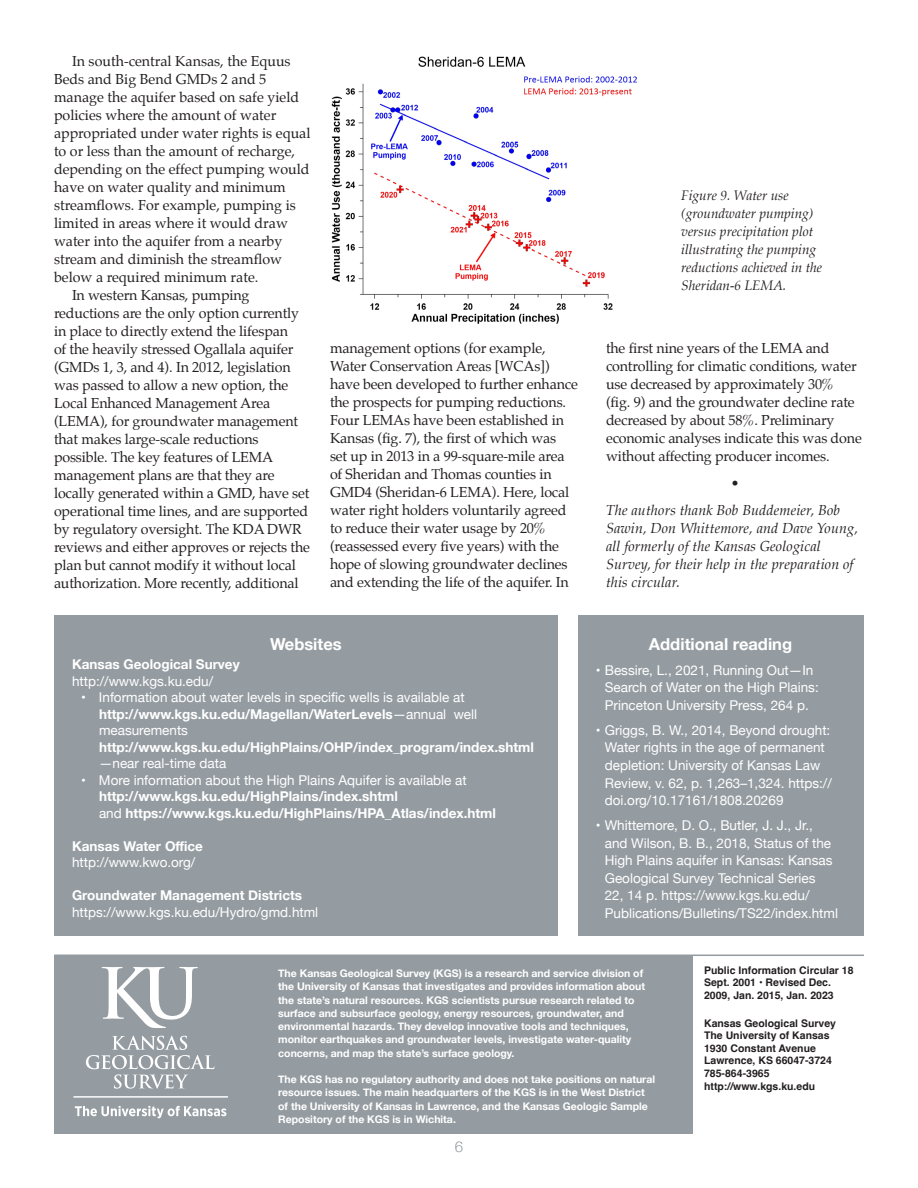
<style>
.page{position:relative;width:918px;height:1188px;background:#fff}
.page>*{position:absolute;margin:0;border:0;box-sizing:border-box;transform-origin:0 0}
.PIC_Header{font:700 16.5px "Helvetica Neue";color:#fff}
.t1{font:300 15px "Helvetica Neue";color:#959ca1}
.PIC_Body_Copy{font:14.25px/18px "Palatino";letter-spacing:-.01em;color:#231f20}
.PIC_Body_First_Graph{font:italic 14.25px/18px "Palatino";letter-spacing:.01em;color:#231f20}
.PIC_Body_First_Graph-2{font:14.25px "Palatino";color:#231f20}
.PIC_Body_First_Graph-3{font:13.5px/17.5px "Helvetica Neue";color:#fff}
.PIC_Body_First_Graph-4{font:700 13.5px/16.5px "Helvetica Neue";color:#fff}
.PIC_Caption{font:italic 13.5px/18px "Palatino";color:#231f20}
.t2{font:700 10.5px/13.2px "Helvetica Neue";color:#fff}
.t3{font:700 10.5px/12.6px "Helvetica";color:#231f20}
.s1{font-weight:700}
.s2{font-weight:400}
</style>
<div class="page">
<div style="left:54px;top:955px;width:639px;height:179px;background:#959ca1"></div>
<svg style="left:86px;top:1036px;width:128px;height:53px"></svg>
<svg style="left:102px;top:967px;width:96px;height:61px"></svg>
<hr style="left:73px;top:1096px;width:155px;height:2px;background:#fff">
<svg style="left:75px;top:1106px;width:151px;height:12px"></svg>
<hr style="left:54px;top:955px;width:810px;height:1px;background:#959ca1">
<div style="left:578px;top:616px;width:285px;height:320px;background:#959ca1"></div>
<div style="left:54px;top:616px;width:504px;height:320px;background:#959ca1"></div>
<img style="left:331px;top:56px;width:306px;height:268px">
<p class="PIC_Body_Copy" style="left:54px;top:52px;width:258px;text-indent:18px">In south-central Kansas, the Equus Beds and Big Bend GMDs 2 and 5 manage the aquifer based on safe yield policies where the amount of water appropriated under water rights is equal to or less than the amount of recharge, depending on the effect pumping would have on water quality and minimum streamflows. For example, pumping is limited in areas where it would draw water into the aquifer from a nearby stream and diminish the streamflow below a required minimum rate.</p>
<p class="PIC_Body_Copy" style="left:54px;top:286px;width:258px;text-indent:18px">In western Kansas, pumping reductions are the only option currently in place to directly extend the lifespan<br>of the heavily stressed Ogallala aquifer (GMDs 1, 3, and 4). In 2012, legislation was passed to allow a new option, the Local Enhanced Management Area (LEMA), for groundwater management that makes large-scale reductions possible. The key features of LEMA management plans are that they are locally generated within a GMD, have set operational time lines, and are supported by regulatory oversight. The KDA DWR reviews and either approves or rejects the plan but cannot modify it without local authorization. More recently, additional</p>
<p class="PIC_Caption" style="left:681px;top:186px;width:142px">Figure 9. Water use (groundwater pumping) versus precipitation plot illustrating the pumping reductions achieved in the<br>Sheridan-6 LEMA.</p>
<p class="PIC_Body_Copy" style="left:330px;top:339px;width:249px">management options (for example, Water Conservation Areas [WCAs]) have been developed to further enhance the prospects for pumping reductions.<br>Four LEMAs have been established in Kansas (fig. 7), the first of which was<br>set up in 2013 in a 99-square-mile area of Sheridan and Thomas counties in GMD4 (Sheridan-6 LEMA). Here, local water right holders voluntarily agreed to reduce their water usage by 20% (reassessed every five years) with the hope of slowing groundwater declines and extending the life of the aquifer. In</p>
<p class="PIC_Body_Copy" style="left:606px;top:339px;width:257px">the first nine years of the LEMA and controlling for climatic conditions, water use decreased by approximately 30% (fig. 9) and the groundwater decline rate decreased by about 58%. Preliminary economic analyses indicate this was done without affecting producer incomes.</p>
<p class="PIC_Body_First_Graph-2" style="left:731px;top:472px;width:10px">•</p>
<p class="PIC_Body_First_Graph" style="left:606px;top:502px;width:254px">The authors thank Bob Buddemeier, Bob Sawin, Don Whittemore, and Dave Young, all formerly of the Kansas Geological Survey, for their help in the preparation of this circular.</p>
<p class="PIC_Header" style="left:270px;top:631px;width:73px">Websites</p>
<p class="PIC_Body_First_Graph-4" style="left:72px;top:656px;width:169px">Kansas Geological Survey</p>
<p class="PIC_Body_First_Graph-3" style="left:72px;top:673px;width:143px">http://www.kgs.ku.edu/</p>
<p class="PIC_Body_First_Graph-3" style="left:99px;top:690px;width:380px;line-height:16.5px;text-indent:-18px">• Information about water levels in specific wells is available at <span class="s1">http://www.kgs.ku.edu/Magellan/WaterLevels</span>—annual well measurements</p>
<p class="PIC_Body_First_Graph-4" style="left:99px;top:739px;width:436px">http://www.kgs.ku.edu/HighPlains/OHP/index_program/index.shtml <span class="s2">—near real-time data</span></p>
<p class="PIC_Body_First_Graph-4" style="left:99px;top:772px;width:398px;text-indent:-18px"><span class="s2">• More information about the High Plains Aquifer is available at </span>http://www.kgs.ku.edu/HighPlains/index.shtml<br><span class="s2">and</span> https://www.kgs.ku.edu/HighPlains/HPA_Atlas/index.html</p>
<p class="PIC_Body_First_Graph-4" style="left:72px;top:838px;width:133px">Kansas Water Office</p>
<p class="PIC_Body_First_Graph-3" style="left:72px;top:854px;width:125px">http://www.kwo.org/</p>
<p class="PIC_Body_First_Graph-4" style="left:72px;top:887px;width:232px">Groundwater Management Districts</p>
<p class="PIC_Body_First_Graph-3" style="left:72px;top:904px;width:248px">https://www.kgs.ku.edu/Hydro/gmd.html</p>
<p class="PIC_Header" style="left:649px;top:631px;width:145px">Additional reading</p>
<p class="PIC_Body_First_Graph-3" style="left:605px;top:662px;width:216px;text-indent:-9px">• Bessire, L., 2021, Running Out—In<br>Search of Water on the High Plains:<br>Princeton University Press, 264 p.</p>
<p class="PIC_Body_First_Graph-3" style="left:605px;top:722px;width:229px;text-indent:-9px">• Griggs, B. W., 2014, Beyond drought:<br>Water rights in the age of permanent depletion: University of Kansas Law Review, v. 62, p. 1,263–1,324. https:// doi.org/10.17161/1808.20269</p>
<p class="PIC_Body_First_Graph-3" style="left:605px;top:817px;width:235px;text-indent:-9px">• Whittemore, D. O., Butler, J. J., Jr., and Wilson, B. B., 2018, Status of the High Plains aquifer in Kansas: Kansas Geological Survey Technical Series<br>22, 14 p. https://www.kgs.ku.edu/ Publications/Bulletins/TS22/index.html</p>
<p class="t2" style="left:278px;top:967px;width:368px">The Kansas Geological Survey (KGS) is a research and service division of the University of Kansas that investigates and provides information about the state’s natural resources. KGS scientists pursue research related to surface and subsurface geology, energy resources, groundwater, and environmental hazards. They develop innovative tools and techniques, monitor earthquakes and groundwater levels, investigate water-quality concerns, and map the state’s surface geology.</p>
<p class="t2" style="left:278px;top:1073px;width:378px">The KGS has no regulatory authority and does not take positions on natural resource issues. The main headquarters of the KGS is in the West District of the University of Kansas in Lawrence, and the Kansas Geologic Sample Repository of the KGS is in Wichita.</p>
<p class="t1" style="left:455px;top:1135px;width:10px">6</p>
<p class="t3" style="left:704px;top:965px;width:151px">Public Information Circular 18<br>Sept. 2001 • Revised Dec.<br>2009, Jan. 2015, Jan. 2023</p>
<p class="t3" style="left:704px;top:1018px;width:133px">Kansas Geological Survey<br>The University of Kansas<br>1930 Constant Avenue<br>Lawrence, KS 66047-3724<br>785-864-3965 http://www.kgs.ku.edu</p>
</div>
